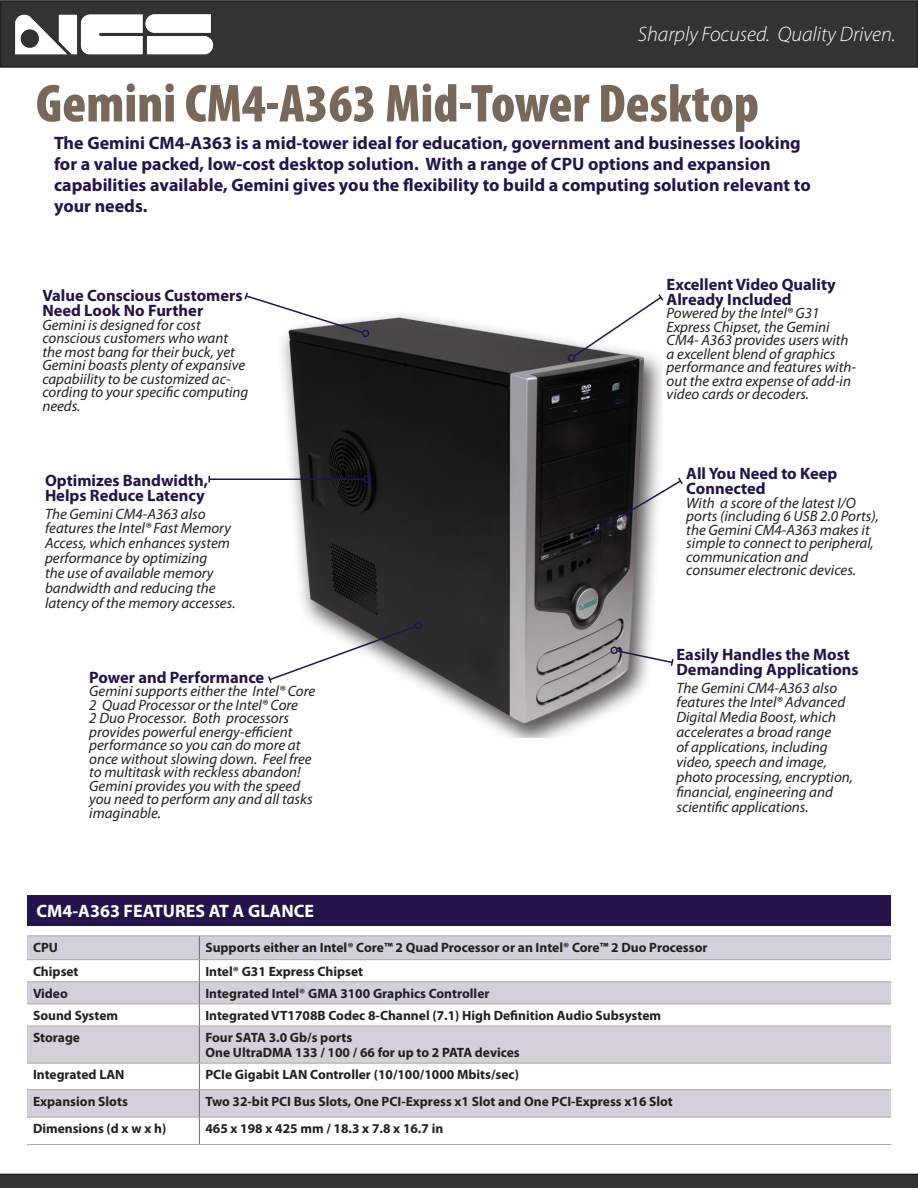
<style>
.page{position:relative;width:918px;height:1188px;background:#fff}
.page>*{position:absolute;margin:0;border:0;box-sizing:border-box;transform-origin:0 0}
.Table_Header{font:900 condensed 54px "Myriad Pro";color:#78685b}
.t1{font:italic 300 21px "Myriad Pro";color:#fff}
.t2{font:700 18px/21px "Myriad Pro";color:#24134a}
.Table_Header-2{font:700 18px "Myriad Pro";color:#fff}
.t3{font:700 16.5px/15px "Myriad Pro";color:#24134a}
.t4{font:italic 15px/13.5px "Myriad Pro";color:#231f20}
.Page_2_text{font:700 13.5px "Myriad Pro";color:#231f20}
.Table_Body{font:700 13.5px "Myriad Pro";color:#231f20}
</style>
<div class="page">
<img style="left:269px;top:315px;width:394px;height:423px">
<div style="left:1px;top:1px;width:916px;height:66px;background:#333"></div>
<div style="left:0;top:0;width:918px;height:68px;border:2px solid #231f20"></div>
<img style="left:10px;top:0;width:204px;height:68px">
<svg style="left:0;top:1174px;width:918px;height:14px;background:#313131"></svg>
<svg style="left:27px;top:936px;width:864px;height:181px;fill:#d3d0db"></svg>
<hr style="left:27px;top:935px;width:172px;height:1px;background:#b1a69d">
<hr style="left:199px;top:935px;width:692px;height:1px;background:#b1a69d">
<hr style="left:27px;top:959px;width:172px;height:1px;background:#b1a69d">
<hr style="left:199px;top:959px;width:692px;height:1px;background:#b1a69d">
<hr style="left:27px;top:981px;width:172px;height:1px;background:#b1a69d">
<hr style="left:199px;top:981px;width:692px;height:1px;background:#b1a69d">
<hr style="left:27px;top:1004px;width:172px;height:1px;background:#b1a69d">
<hr style="left:199px;top:1004px;width:692px;height:1px;background:#b1a69d">
<hr style="left:27px;top:1026px;width:172px;height:1px;background:#b1a69d">
<hr style="left:199px;top:1026px;width:692px;height:1px;background:#b1a69d">
<hr style="left:27px;top:1063px;width:172px;height:1px;background:#b1a69d">
<hr style="left:199px;top:1063px;width:692px;height:1px;background:#b1a69d">
<hr style="left:27px;top:1089px;width:172px;height:1px;background:#b1a69d">
<hr style="left:199px;top:1089px;width:692px;height:1px;background:#b1a69d">
<hr style="left:27px;top:1117px;width:172px;height:1px;background:#b1a69d">
<hr style="left:199px;top:1117px;width:692px;height:1px;background:#b1a69d">
<hr style="left:27px;top:1144px;width:172px;height:1px;background:#b1a69d">
<hr style="left:199px;top:1144px;width:692px;height:1px;background:#b1a69d">
<svg style="left:199px;top:936px;width:1px;height:90px"></svg>
<hr style="left:199px;top:1026px;width:1px;height:37px;background:#78685b">
<svg style="left:199px;top:1064px;width:1px;height:80px"></svg>
<div style="left:28px;top:895px;width:863px;height:31px;background:#24134a"></div>
<hr style="left:209px;top:479px;width:155px;height:1px;background:#24134a">
<div style="left:363px;top:476px;width:7px;height:7px;border:2px solid #24134a;border-radius:50%"></div>
<svg style="left:208px;top:476px;width:2px;height:7px"></svg>
<div style="left:610px;top:646px;width:8px;height:8px;border:2px solid #24134a;border-radius:50%"></div>
<svg style="left:615px;top:649px;width:59px;height:19px"></svg>
<svg style="left:268px;top:621px;width:155px;height:64px"></svg>
<div style="left:588px;top:530px;width:8px;height:8px;border:2px solid #24134a;border-radius:50%"></div>
<svg style="left:593px;top:476px;width:90px;height:58px"></svg>
<div style="left:567px;top:354px;width:8px;height:8px;border:2px solid #24134a;border-radius:50%"></div>
<svg style="left:572px;top:294px;width:92px;height:64px"></svg>
<div style="left:362px;top:330px;width:7px;height:7px;border:2px solid #24134a;border-radius:50%"></div>
<svg style="left:244px;top:292px;width:121px;height:42px"></svg>
<p class="t1" style="left:638px;top:21px;width:259px">Sharply Focused. Quality Driven.</p>
<p class="Table_Header" style="left:36px;top:69px;width:725px">Gemini CM4-A363 Mid-Tower Desktop</p>
<p class="t2" style="left:54px;top:131px;width:758px">The Gemini CM4-A363 is a mid-tower ideal for education, government and businesses looking for a value packed, low-cost desktop solution. With a range of CPU options and expansion capabilities available, Gemini gives you the flexibility to build a computing solution relevant to your needs.</p>
<p class="t3" style="left:42px;top:287px;width:202px">Value Conscious Customers<br>Need Look No Further</p>
<p class="t4" style="left:42px;top:318px;width:208px">Gemini is designed for cost conscious customers who want the most bang for their buck, yet<br>Gemini boasts plenty of expansive capabiility to be customized ac&shy;cording to your specific computing needs.</p>
<p class="t3" style="left:45px;top:473px;width:165px">Optimizes Bandwidth,</p>
<p class="t3" style="left:45px;top:488px;width:161px">Helps Reduce Latency</p>
<p class="t4" style="left:45px;top:507px;width:187px">The Gemini CM4-A363 also features the Intel® Fast Memory</p>
<p class="t4" style="left:45px;top:535px;width:192px;line-height:15px">Access, which enhances system performance by optimizing<br>the use of available memory bandwidth and reducing the latency of the memory accesses.</p>
<p class="t3" style="left:89px;top:669px;width:177px">Power and Performance</p>
<p class="t4" style="left:89px;top:684px;width:227px">Gemini supports either the Intel® Core 2 Quad Processor or the Intel® Core<br>2 Duo Processor. Both processors provides powerful energy-efficient performance so you can do more at once without slowing down. Feel free to multitask with reckless abandon!<br>Gemini provides you with the speed you need to perform any and all tasks imaginable.</p>
<p class="Table_Header-2" style="left:37px;top:899px;width:279px">CM4-A363 FEATURES AT A GLANCE</p>
<p class="t3" style="left:667px;top:276px;width:171px">Excellent Video Quality</p>
<p class="t3" style="left:667px;top:291px;width:127px">Already Included</p>
<p class="t4" style="left:667px;top:306px;width:191px">Powered by the Intel® G31<br>Express Chipset, the Gemini<br>CM4- A363 provides users with a excellent blend of graphics performance and features with&shy;out the extra expense of add-in video cards or decoders.</p>
<p class="t3" style="left:686px;top:466px;width:152px">All You Need to Keep</p>
<p class="t3" style="left:686px;top:481px;width:81px">Connected</p>
<p class="t4" style="left:686px;top:496px;width:194px">With a score of the latest I/O ports (including 6 USB 2.0 Ports), the Gemini CM4-A363 makes it simple to connect to peripheral, communication and</p>
<p class="t4" style="left:686px;top:563px;width:171px">consumer electronic devices.</p>
<p class="t3" style="left:676px;top:647px;width:184px">Easily Handles the Most<br>Demanding Applications</p>
<p class="t4" style="left:677px;top:681px;width:170px">The Gemini CM4-A363 also features the Intel® Advanced</p>
<p class="t4" style="left:677px;top:709px;width:178px;line-height:15px">Digital Media Boost, which accelerates a broad range<br>of applications, including video, speech and image, photo processing, encryption, financial, engineering and scientific applications.</p>
<p class="Table_Body" style="left:33px;top:939px;width:27px">CPU</p>
<p class="Page_2_text" style="left:205px;top:939px;width:504px">Supports either an Intel® Core™ 2 Quad Processor or an Intel® Core™ 2 Duo Processor</p>
<p class="Table_Body" style="left:33px;top:962px;width:47px">Chipset</p>
<p class="Table_Body" style="left:205px;top:962px;width:159px">Intel® G31 Express Chipset</p>
<p class="Table_Body" style="left:33px;top:985px;width:36px">Video</p>
<p class="Page_2_text" style="left:205px;top:985px;width:286px">Integrated Intel® GMA 3100 Graphics Controller</p>
<p class="Table_Body" style="left:33px;top:1007px;width:87px">Sound System</p>
<p class="Page_2_text" style="left:205px;top:1007px;width:457px">Integrated VT1708B Codec 8-Channel (7.1) High Definition Audio Subsystem</p>
<p class="Table_Body" style="left:33px;top:1029px;width:49px">Storage</p>
<p class="Page_2_text" style="left:205px;top:1029px;width:149px">Four SATA 3.0 Gb/s ports</p>
<p class="Page_2_text" style="left:205px;top:1044px;width:316px">One UltraDMA 133 / 100 / 66 for up to 2 PATA devices</p>
<p class="Table_Body" style="left:33px;top:1066px;width:93px">Integrated LAN</p>
<p class="Page_2_text" style="left:205px;top:1066px;width:315px">PCIe Gigabit LAN Controller (10/100/1000 Mbits/sec)</p>
<p class="Table_Body" style="left:33px;top:1092px;width:96px">Expansion Slots</p>
<p class="Page_2_text" style="left:205px;top:1092px;width:469px">Two 32-bit PCI Bus Slots, One PCI-Express x1 Slot and One PCI-Express x16 Slot</p>
<p class="Page_2_text" style="left:33px;top:1120px;width:135px">Dimensions (d x w x h)</p>
<p class="Page_2_text" style="left:205px;top:1120px;width:239px">465 x 198 x 425 mm / 18.3 x 7.8 x 16.7 in</p>
</div>
